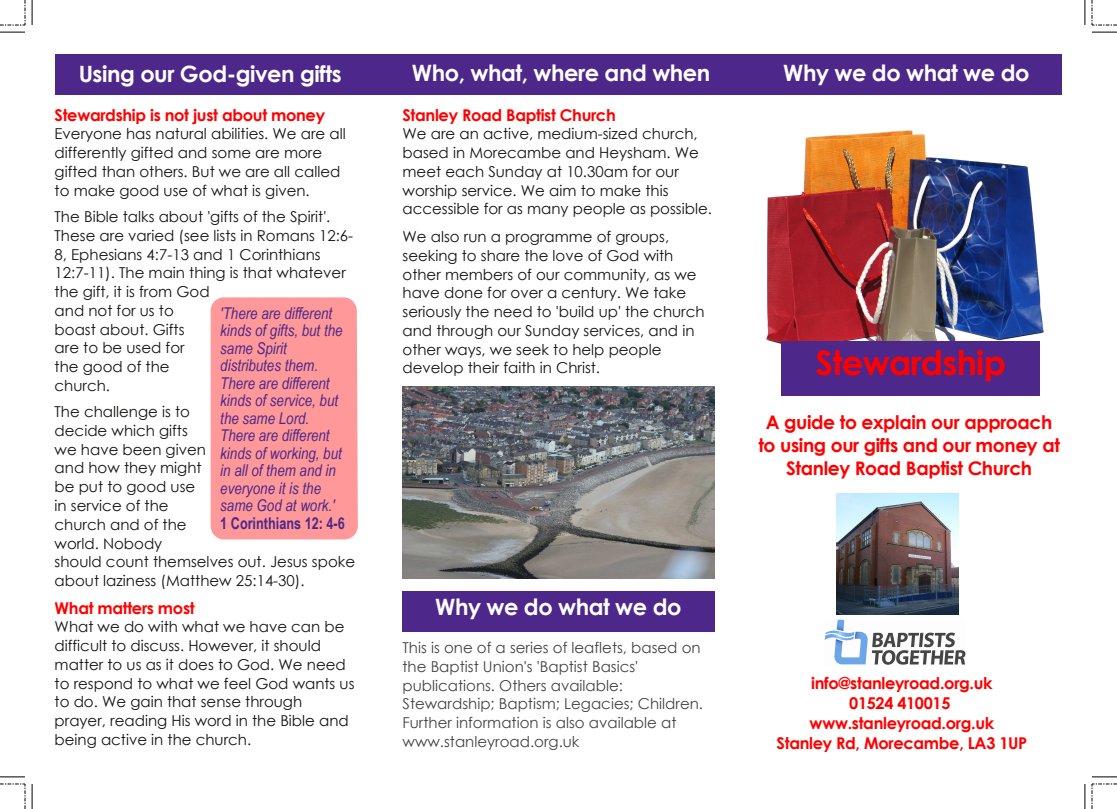
<style>
.page{position:relative;width:1117px;height:809px;background:#fff}
.page>*{position:absolute;margin:0;border:0;box-sizing:border-box;transform-origin:0 0}
.t1{font:700 33.75px "Century Gothic";letter-spacing:-.02em;color:#f00}
.t2{font:700 22.5px "Century Gothic";letter-spacing:-.02em;color:#fff}
.t3{font:700 18.75px/23px "Century Gothic";letter-spacing:-.02em;color:#f00;text-align:center}
.t4{font:italic 16.25px/17.5px "Arial Narrow";color:#4d278a}
.t5{font:700 16.25px/19.9px "Century Gothic";letter-spacing:-.02em;color:#f00;text-align:center}
.t6{font:700 16.25px "Arial Narrow";color:#4d278a;scale:.95 1}
.t7{font:15px/18.8px "Century Gothic";color:#161413}
.t8{font:15px/18.8px "Century Gothic";color:rgb(22 20 19/.8)}
</style>
<div class="page">
<img style="left:836px;top:493px;width:122px;height:121px">
<img style="left:766px;top:130px;width:278px;height:214px">
<div style="left:781px;top:340px;width:259px;height:55px;background:#4d278a"></div>
<div style="left:211px;top:297px;width:147px;height:242px;background:#f99"></div>
<img style="left:825px;top:619px;width:140px;height:45px">
<div style="left:55px;top:55px;width:349px;height:40px;background:#4d278a"></div>
<div style="left:403px;top:55px;width:659px;height:40px;background:#4d278a"></div>
<img style="left:402px;top:386px;width:312px;height:192px">
<div style="left:402px;top:591px;width:313px;height:40px;background:#4d278a"></div>
<svg style="left:0;top:776px;width:25px;height:1px"></svg>
<svg style="left:32px;top:784px;width:1px;height:24px"></svg>
<svg style="left:0;top:32px;width:25px;height:1px"></svg>
<svg style="left:32px;top:0;width:1px;height:25px"></svg>
<svg style="left:1092px;top:776px;width:25px;height:1px"></svg>
<svg style="left:1084px;top:784px;width:1px;height:24px"></svg>
<svg style="left:1092px;top:32px;width:25px;height:1px"></svg>
<svg style="left:1084px;top:0;width:1px;height:25px"></svg>
<svg style="left:0;top:783px;width:26px;height:25px"></svg>
<svg style="left:0;top:0;width:26px;height:26px"></svg>
<svg style="left:1091px;top:783px;width:26px;height:25px"></svg>
<svg style="left:1091px;top:0;width:26px;height:26px"></svg>
<h2 class="t2" style="left:79px;top:59px;width:264px">Using our God-given gifts</h2>
<h2 class="t2" style="left:412px;top:59px;width:300px">Who, what, where and when</h2>
<p class="t5" style="left:55px;top:104px;width:272px">Stewardship is not just about money</p>
<p class="t7" style="left:55px;top:124px;width:293px">Everyone has natural abilities. We are all differently gifted and some are more gifted than others. But we are all called to make good use of what is given.</p>
<p class="t7" style="left:55px;top:207px;width:300px">The Bible talks about 'gifts of the Spirit'.<br>These are varied (see lists in Romans 12:6-<br>8, Ephesians 4:7-13 and 1 Corinthians<br>12:7-11). The main thing is that whatever the gift, it is from God<br>and not for us to<br>boast about. Gifts<br>are to be used for<br>the good of the<br>church.</p>
<p class="t7" style="left:55px;top:402px;width:302px">The challenge is to<br>decide which gifts<br>we have been given<br>and how they might<br>be put to good use<br>in service of the<br>church and of the<br>world. Nobody<br>should count themselves out. Jesus spoke about laziness (Matthew 25:14-30).</p>
<p class="t5" style="left:55px;top:597px;width:142px">What matters most</p>
<p class="t7" style="left:55px;top:617px;width:301px">What we do with what we have can be difficult to discuss. However, it should matter to us as it does to God. We need to respond to what we feel God wants us to do. We gain that sense through prayer, reading His word in the Bible and being active in the church.</p>
<p class="t4" style="left:220px;top:304px;width:124px">'There are different kinds of gifts, but the same Spirit distributes them.<br>There are different kinds of service, but the same Lord.<br>There are different kinds of working, but in all of them and in everyone it is the same God at work.'</p>
<p class="t6" style="left:220px;top:513px;width:133px">1 Corinthians 12: 4-6</p>
<p class="t5" style="left:402px;top:104px;width:215px">Stanley Road Baptist Church</p>
<p class="t7" style="left:402px;top:124px;width:311px">We are an active, medium-sized church, based in Morecambe and Heysham. We meet each Sunday at 10.30am for our worship service. We aim to make this accessible for as many people as possible.</p>
<p class="t7" style="left:402px;top:227px;width:303px">We also run a programme of groups, seeking to share the love of God with other members of our community, as we have done for over a century. We take seriously the need to 'build up' the church and through our Sunday services, and in other ways, we seek to help people develop their faith in Christ.</p>
<h2 class="t2" style="left:435px;top:592px;width:248px">Why we do what we do</h2>
<p class="t8" style="left:402px;top:637px;width:302px">This is one of a series of leaflets, based on the Baptist Union's 'Baptist Basics' publications. Others available:<br>Stewardship; Baptism; Legacies; Children.<br>Further information is also available at www.stanleyroad.org.uk</p>
<h2 class="t2" style="left:783px;top:59px;width:248px">Why we do what we do</h2>
<h1 class="t1" style="left:815px;top:341px;width:192px">Stewardship</h1>
<p class="t3" style="left:758px;top:410px;width:303px">A guide to explain our approach to using our gifts and our money at<br>Stanley Road Baptist Church</p>
<p class="t5" style="left:776px;top:672px;width:252px">info@stanleyroad.org.uk<br>01524 410015 www.stanleyroad.org.uk<br>Stanley Rd, Morecambe, LA3 1UP</p>
</div>
